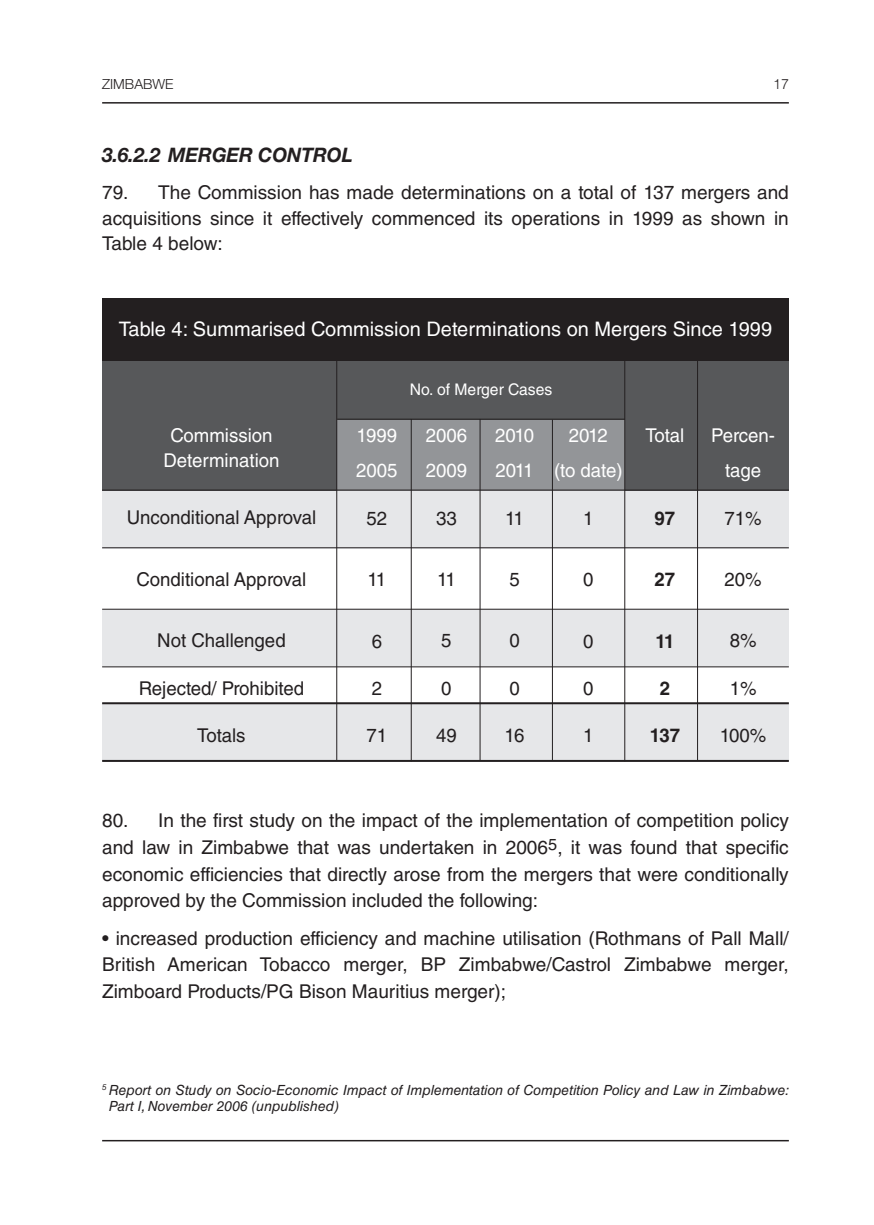
<style>
.page{position:relative;width:874px;height:1225px;background:#fff}
.page>*{position:absolute;margin:0;border:0;box-sizing:border-box;transform-origin:0 0}
.t1{font:20px "Helvetica LT Std";color:#fff}
.t2{font:italic 700 20px "Helvetica Neue LT Std";letter-spacing:-.005em;color:#231f20;scale:.96 1}
.t3{font:19px/26.6px "Helvetica LT Std";color:#231f20;text-align:justify}
.t4{font:19px/35.4px "Helvetica LT Std";color:#fff;text-align:center}
.t5{font:19px/35.4px "Helvetica LT Std";letter-spacing:-.02em;color:#fff;text-align:center}
.t6{font:700 19px "Helvetica LT Std";color:#231f20}
.t7{font:19px/35.4px "Helvetica LT Std";letter-spacing:-.065em;color:#fff}
.t8{font:16px "Helvetica LT Std";color:#fff}
.t9{font:italic 14px/16px "Helvetica LT Std";color:#231f20}
.t10{font:300 14px "Helvetica Neue LT Std";color:#231f20}
.t11{font:300 14px "Helvetica LT Std";color:#231f20}
</style>
<div class="page">
<hr style="left:102px;top:102px;width:686px;height:2px;background:#231f20">
<hr style="left:102px;top:1140px;width:686px;height:1px;background:#231f20">
<div style="left:102px;top:359px;width:686px;height:132px;background:#57585a"></div>
<div style="left:102px;top:491px;width:686px;height:58px;background:#e6e7e9"></div>
<div style="left:102px;top:609px;width:686px;height:58px;background:#e6e7e9"></div>
<div style="left:102px;top:703px;width:686px;height:58px;background:#e6e7e9"></div>
<hr style="left:102px;top:547px;width:686px;height:1px;background:#231f20">
<hr style="left:102px;top:609px;width:686px;height:1px;background:#231f20">
<hr style="left:102px;top:702px;width:686px;height:2px;background:#231f20">
<hr style="left:102px;top:666px;width:686px;height:1px;background:#231f20">
<hr style="left:102px;top:760px;width:686px;height:2px;background:#231f20">
<div style="left:102px;top:298px;width:686px;height:62px;background:#231f20"></div>
<div style="left:336px;top:420px;width:288px;height:70px;background:#939598"></div>
<hr style="left:102px;top:489px;width:686px;height:1px;background:#231f20">
<hr style="left:337px;top:419px;width:287px;height:1px;background:#231f20">
<hr style="left:624px;top:359px;width:1px;height:402px;background:#231f20">
<hr style="left:696px;top:359px;width:1px;height:401px;background:#231f20">
<hr style="left:336px;top:359px;width:1px;height:401px;background:#231f20">
<hr style="left:410px;top:419px;width:1px;height:342px;background:#231f20">
<hr style="left:479px;top:419px;width:1px;height:342px;background:#231f20">
<hr style="left:551px;top:420px;width:1px;height:340px;background:#231f20">
<p class="t10" style="left:102px;top:75px;width:73px">ZIMBABWE</p>
<p class="t11" style="left:772px;top:76px;width:17px">17</p>
<p class="t2" style="left:102px;top:142px;width:262px">3.6.2.2 MERGER CONTROL</p>
<p class="t3" style="left:102px;top:179px;width:687px;line-height:25.8px">79. The Commission has made determinations on a total of 137 mergers and acquisitions since it effectively commenced its operations in 1999 as shown in Table 4 below:</p>
<p class="t1" style="left:119px;top:318px;width:654px">Table 4: Summarised Commission Determinations on Mergers Since 1999</p>
<p class="t8" style="left:409px;top:380px;width:144px">No. of Merger Cases</p>
<p class="t4" style="left:163px;top:422px;width:117px;line-height:25.4px">Commission<br>Determination</p>
<p class="t3" style="left:127px;top:504px;width:191px">Unconditional Approval</p>
<p class="t4" style="left:356px;top:418px;width:43px;text-align:left">1999<br>2005</p>
<p class="t3" style="left:366px;top:505px;width:22px">52</p>
<p class="t4" style="left:425px;top:418px;width:43px;text-align:left">2006<br>2009</p>
<p class="t3" style="left:436px;top:505px;width:22px">33</p>
<p class="t7" style="left:495px;top:418px;width:40px">2010<br>2011</p>
<p class="t3" style="left:505px;top:505px;width:20px">11</p>
<p class="t5" style="left:553px;top:418px;width:70px">2012<br>(to date)</p>
<p class="t3" style="left:583px;top:505px;width:12px">1</p>
<p class="t4" style="left:645px;top:418px;width:40px">Total</p>
<p class="t6" style="left:654px;top:506px;width:22px">97</p>
<p class="t4" style="left:710px;top:418px;width:65px">Percen&shy;tage</p>
<p class="t3" style="left:724px;top:505px;width:39px">71%</p>
<p class="t3" style="left:137px;top:566px;width:171px">Conditional Approval</p>
<p class="t3" style="left:367px;top:566px;width:20px">11</p>
<p class="t3" style="left:437px;top:566px;width:20px">11</p>
<p class="t3" style="left:509px;top:566px;width:12px">5</p>
<p class="t3" style="left:583px;top:566px;width:12px">0</p>
<p class="t6" style="left:654px;top:568px;width:22px">27</p>
<p class="t3" style="left:724px;top:566px;width:39px">20%</p>
<p class="t3" style="left:157px;top:627px;width:130px">Not Challenged</p>
<p class="t3" style="left:139px;top:674px;width:167px">Rejected/ Prohibited</p>
<p class="t3" style="left:197px;top:722px;width:50px">Totals</p>
<p class="t3" style="left:371px;top:627px;width:12px">6</p>
<p class="t3" style="left:371px;top:675px;width:12px">2</p>
<p class="t3" style="left:366px;top:722px;width:22px">71</p>
<p class="t3" style="left:441px;top:627px;width:12px">5</p>
<p class="t3" style="left:441px;top:675px;width:12px">0</p>
<p class="t3" style="left:436px;top:722px;width:22px">49</p>
<p class="t3" style="left:509px;top:627px;width:12px">0</p>
<p class="t3" style="left:509px;top:675px;width:12px">0</p>
<p class="t3" style="left:504px;top:722px;width:21px">16</p>
<p class="t3" style="left:583px;top:627px;width:12px">0</p>
<p class="t3" style="left:583px;top:675px;width:12px">0</p>
<p class="t3" style="left:583px;top:722px;width:12px">1</p>
<p class="t6" style="left:655px;top:629px;width:20px">11</p>
<p class="t6" style="left:659px;top:676px;width:12px">2</p>
<p class="t6" style="left:649px;top:724px;width:32px">137</p>
<p class="t3" style="left:729px;top:627px;width:28px">8%</p>
<p class="t3" style="left:729px;top:675px;width:28px">1%</p>
<p class="t3" style="left:719px;top:722px;width:48px">100%</p>
<p class="t3" style="left:102px;top:807px;width:687px">80. In the first study on the impact of the implementation of competition policy and law in Zimbabwe that was undertaken in 2006<sup>5</sup>, it was found that specific economic efficiencies that directly arose from the mergers that were conditionally approved by the Commission included the following:</p>
<p class="t3" style="left:102px;top:925px;width:687px">• increased production efficiency and machine utilisation (Rothmans of Pall Mall/ British American Tobacco merger, BP Zimbabwe/Castrol Zimbabwe merger, Zimboard Products/PG Bison Mauritius merger);</p>
<p class="t9" style="left:109px;top:1082px;width:681px;text-indent:-7px"><sup>5</sup> Report on Study on Socio-Economic Impact of Implementation of Competition Policy and Law in Zimbabwe:<br>Part I, November 2006 (unpublished)</p>
</div>
